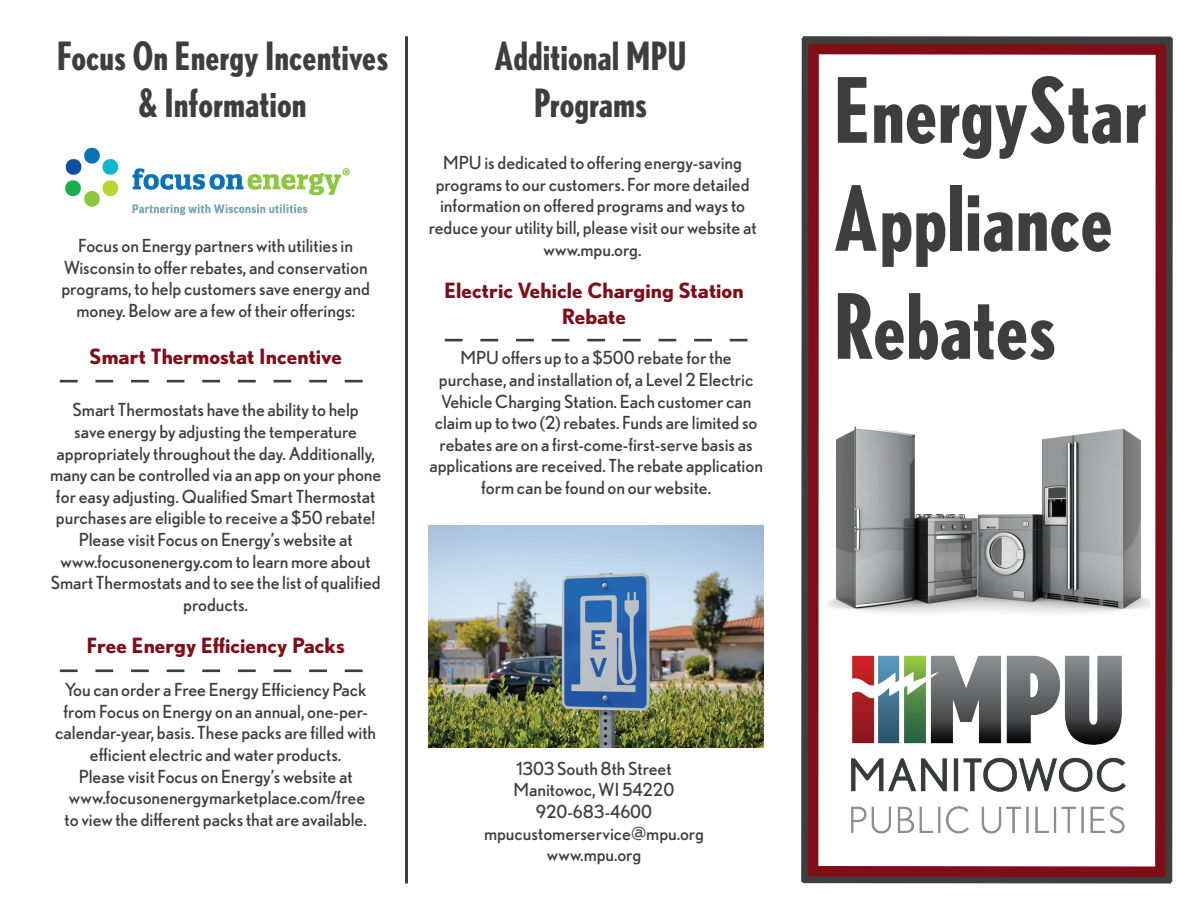
<style>
.page{position:relative;width:1188px;height:918px;background:#fff}
.page>*{position:absolute;margin:0;border:0;box-sizing:border-box;transform-origin:0 0}
.t1{font:700 condensed 90px/108px "Nobel";color:#3e3e3f}
.t2{font:700 condensed 39px/46.8px "Nobel";color:#3e3e3f;text-align:center}
.t3{font:700 21px/25.2px "Nobel";color:#7f0e19;text-align:center}
.t4{font:18px/21.6px "Nobel";color:#3e3e3f;text-align:center}
</style>
<div class="page">
<svg style="left:801px;top:36px;width:372px;height:848px"></svg>
<img style="left:828px;top:390px;width:322px;height:235px">
<img style="left:820px;top:625px;width:334px;height:209px">
<hr style="left:405px;top:36px;width:3px;height:848px;background:#3e3e3f">
<img style="left:65px;top:147px;width:285px;height:69px">
<svg style="left:60px;top:380px;width:303px;height:2px"></svg>
<svg style="left:60px;top:669px;width:303px;height:3px"></svg>
<svg style="left:445px;top:339px;width:303px;height:2px"></svg>
<img style="left:429px;top:525px;width:334px;height:223px">
<h2 class="t2" style="left:57px;top:32px;width:333px">Focus On Energy Incentives &amp; Information</h2>
<h2 class="t2" style="left:494px;top:32px;width:194px">Additional MPU<br>Programs</h2>
<p class="t4" style="left:61px;top:234px;width:310px">Focus on Energy partners with utilities in Wisconsin to offer rebates, and conservation programs, to help customers save energy and money. Below are a few of their offerings:</p>
<p class="t3" style="left:89px;top:343px;width:254px">Smart Thermostat Incentive</p>
<p class="t4" style="left:50px;top:399px;width:333px">Smart Thermostats have the ability to help<br>save energy by adjusting the temperature appropriately throughout the day. Additionally, many can be controlled via an app on your phone for easy adjusting. Qualified Smart Thermostat purchases are eligible to receive a $50 rebate!<br>Please visit Focus on Energy’s website at www.focusonenergy.com to learn more about Smart Thermostats and to see the list of qualified products.</p>
<p class="t3" style="left:87px;top:632px;width:260px">Free Energy Efficiency Packs</p>
<p class="t4" style="left:55px;top:679px;width:322px">You can order a Free Energy Efficiency Pack from Focus on Energy on an annual, one-per&shy;calendar-year, basis. These packs are filled with efficient electric and water products.<br>Please visit Focus on Energy’s website at www.focusonenergymarketplace.com/free<br>to view the different packs that are available.</p>
<p class="t4" style="left:429px;top:152px;width:329px">MPU is dedicated to offering energy-saving programs to our customers. For more detailed information on offered programs and ways to reduce your utility bill, please visit our website at www.mpu.org.</p>
<p class="t3" style="left:444px;top:278px;width:301px">Electric Vehicle Charging Station<br>Rebate</p>
<p class="t4" style="left:429px;top:347px;width:335px">MPU offers up to a $500 rebate for the purchase, and installation of, a Level 2 Electric Vehicle Charging Station. Each customer can claim up to two (2) rebates. Funds are limited so rebates are on a first-come-first-serve basis as applications are received. The rebate application form can be found on our website.</p>
<p class="t4" style="left:484px;top:757px;width:221px">1303 South 8th Street<br>Manitowoc, WI 54220<br>920-683-4600 mpucustomerservice@mpu.org www.mpu.org</p>
<h1 class="t1" style="left:833px;top:54px;width:315px">EnergyStar<br>Appliance<br>Rebates</h1>
</div>
